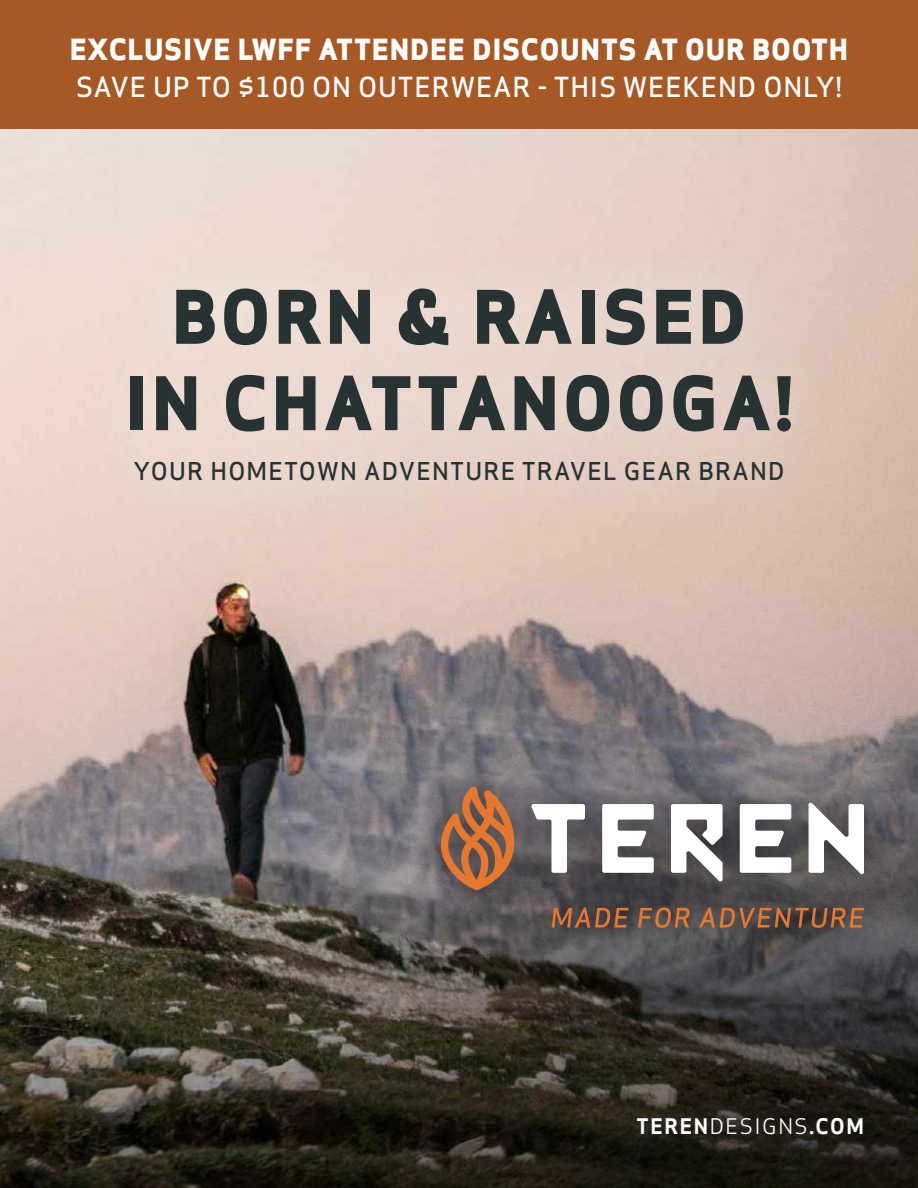
<style>
.page{position:relative;width:918px;height:1188px;background:#fff}
.page>*{position:absolute;margin:0;border:0;box-sizing:border-box;transform-origin:0 0}
.t1{font:800 72px/86.4px "Apex Sans";letter-spacing:.05em;color:#273232;text-align:center}
.t2{font:800 28.5px "Apex Sans";letter-spacing:.03em;color:#fff}
.t3{font:500 27px "Apex Sans";letter-spacing:.03em;color:#fff}
.t4{font:500 24px "Apex Sans";letter-spacing:.05em;color:#273232}
.t5{font:700 21px "Apex Sans";letter-spacing:.075em;color:#fff}
.s1{font-weight:400}
</style>
<div class="page">
<img style="left:0;top:128px;width:918px;height:499px">
<div style="left:0;top:0;width:918px;height:128px;background:#a65825"></div>
<svg style="left:0;top:627px;width:918px;height:561px;background:#5d5650"></svg>
<div style="left:616px;top:1096px;width:269px;height:60px;background:#231f20;opacity:.5"></div>
<div style="left:397px;top:745px;width:512px;height:227px;background:#231f20;opacity:.75"></div>
<svg style="left:602px;top:804px;width:52px;height:69px"></svg>
<svg style="left:740px;top:804px;width:51px;height:69px"></svg>
<svg style="left:531px;top:804px;width:54px;height:69px"></svg>
<svg style="left:671px;top:804px;width:52px;height:78px"></svg>
<svg style="left:809px;top:802px;width:55px;height:73px"></svg>
<svg style="left:552px;top:908px;width:77px;height:20px;background:#7d543c"></svg>
<svg style="left:638px;top:908px;width:52px;height:20px"></svg>
<svg style="left:699px;top:908px;width:165px;height:20px;background:#7c553e"></svg>
<svg style="left:432px;top:787px;width:82px;height:103px;background:#97674b"></svg>
<div style="left:80px;top:240px;width:760px;height:290px;background:#fff;opacity:.3"></div>
<p class="t2" style="left:70px;top:31px;width:780px">EXCLUSIVE LWFF ATTENDEE DISCOUNTS AT OUR BOOTH</p>
<p class="t3" style="left:76px;top:63px;width:767px">SAVE UP TO $100 ON OUTERWEAR - THIS WEEKEND ONLY!</p>
<h1 class="t1" style="left:125px;top:273px;width:670px">BORN &amp; RAISED<br>IN CHATTANOOGA!</h1>
<p class="t4" style="left:133px;top:450px;width:653px">YOUR HOMETOWN ADVENTURE TRAVEL GEAR BRAND</p>
<p class="t5" style="left:637px;top:1113px;width:229px">TEREN<span class="s1">DESIGNS</span>.COM</p>
</div>
